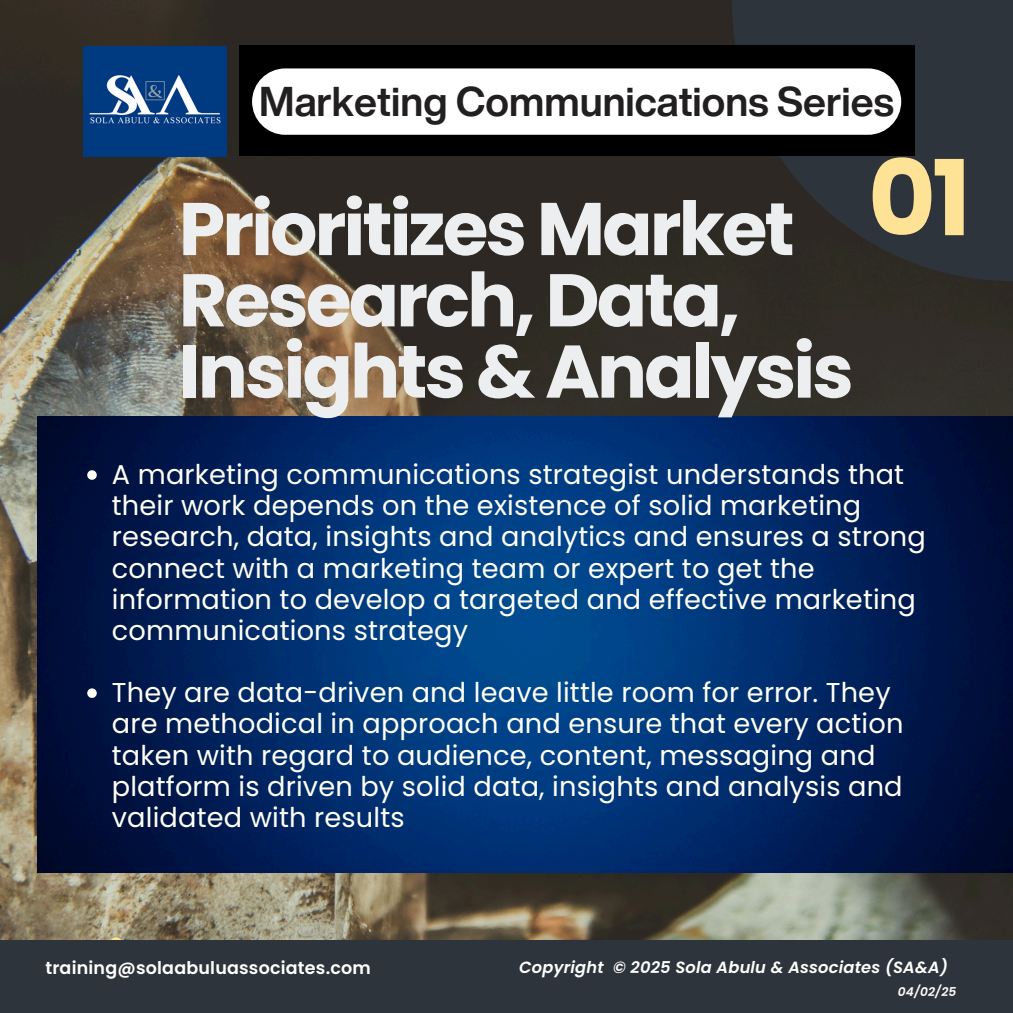
<style>
.page{position:relative;width:1013px;height:1013px;background:#fff}
.page>*{position:absolute;margin:0;border:0;box-sizing:border-box;transform-origin:0 0}
.t1{font:700 104.38px "Poppins";color:#fee296}
.t2{font:700 74.38px/71.2px "Poppins";letter-spacing:-.04em;color:#eceeef}
.t3{font:700 40.5px "Helvetica Now Display";color:#211f20}
.t4{font:27.25px/31.1px "Poppins";letter-spacing:.005em;color:#fffff6}
.t5{font:600 17.5px "Poppins";letter-spacing:.01em;color:#fff}
.t6{font:italic 600 16.25px "Poppins";letter-spacing:.01em;color:#fff}
.t7{font:italic 600 12.25px "Poppins";color:#fff}
</style>
<div class="page">
<img style="left:0;top:0;width:1012px;height:940px">
<svg style="left:732px;top:0;width:280px;height:281px;background:#2c2f32"></svg>
<svg style="left:56px;top:936px;width:91px;height:4px"></svg>
<div style="left:239px;top:46px;width:675px;height:110px;background:#000"></div>
<div style="left:252px;top:68px;width:649px;height:67px;background:#fff;border-radius:33px"></div>
<img style="left:83px;top:46px;width:144px;height:111px">
<img style="left:38px;top:417px;width:974px;height:455px">
<div style="left:0;top:940px;width:1012px;height:72px;background:#2e343b"></div>
<svg style="left:87px;top:470px;width:10px;height:10px"></svg>
<svg style="left:87px;top:688px;width:10px;height:10px"></svg>
<p class="t3" style="left:259px;top:71px;width:636px">Marketing Communications Series</p>
<p class="t2" style="left:179px;top:193px;width:617px">Prioritizes Market</p>
<p class="t2" style="left:179px;top:265px;width:676px">Research, Data,<br>Insights &amp; Analysis</p>
<p class="t1" style="left:868px;top:125px;width:105px">01</p>
<p class="t4" style="left:112px;top:459px;width:815px">A marketing communications strategist understands that their work depends on the existence of solid marketing research, data, insights and analytics and ensures a strong connect with a marketing team or expert to get the information to develop a targeted and effective marketing communications strategy</p>
<p class="t4" style="left:112px;top:677px;width:793px">They are data-driven and leave little room for error. They are methodical in approach and ensure that every action taken with regard to audience, content, messaging and platform is driven by solid data, insights and analysis and validated with results</p>
<p class="t5" style="left:45px;top:955px;width:327px">training@solaabuluassociates.com</p>
<h2 class="t6" style="left:519px;top:955px;width:430px">Copyright © 2025 Sola Abulu &amp; Associates (SA&amp;A)</h2>
<h1 class="t7" style="left:897px;top:983px;width:60px">04/02/25</h1>
</div>
